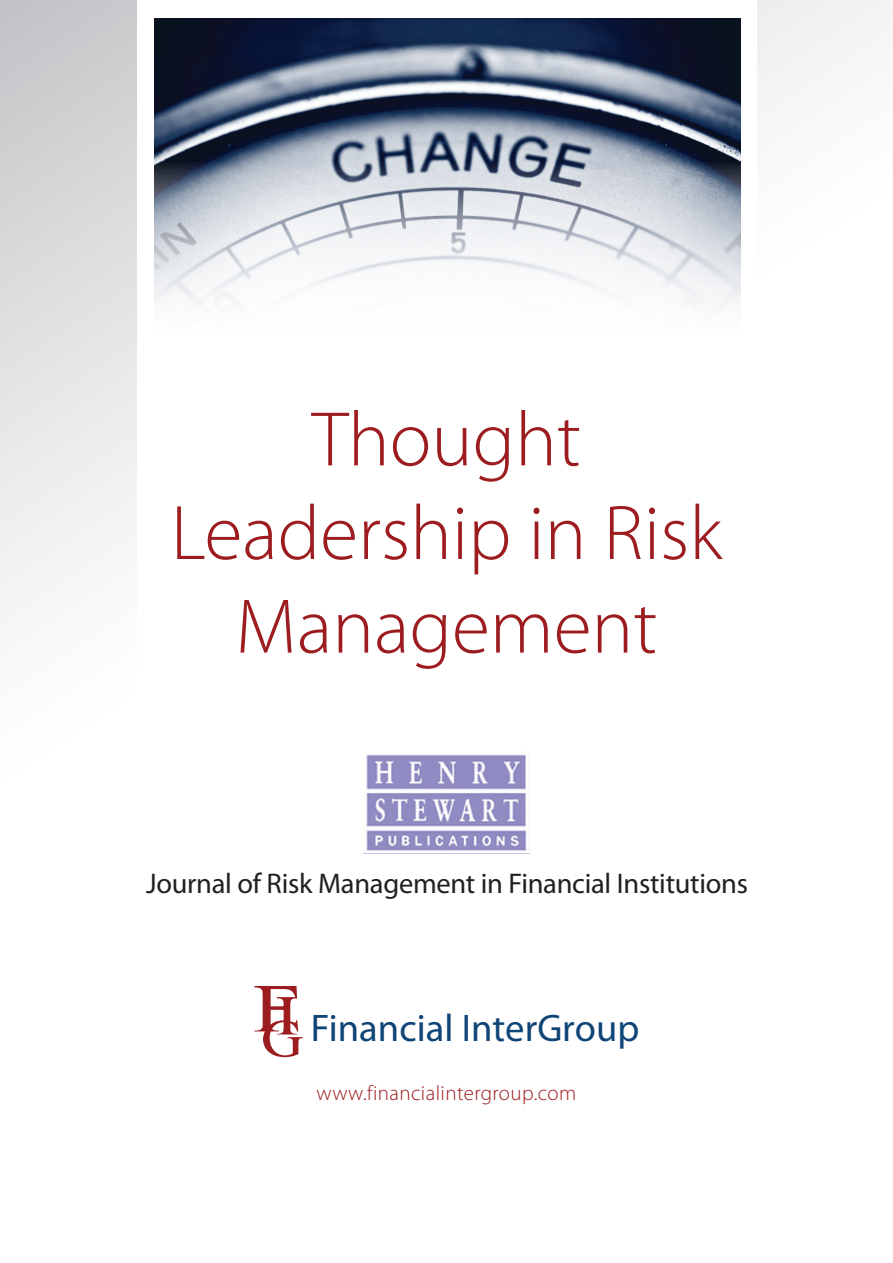
<style>
.page{position:relative;width:893px;height:1263px;background:#fff}
.page>*{position:absolute;margin:0;border:0;box-sizing:border-box;transform-origin:0 0}
.t1{font:300 78px/93.6px "Myriad Pro";color:#9c1c1f;text-align:center}
.t2{font:38.55px "Myriad Pro";color:#0e4476}
.t3{font:28.5px "Myriad Pro";letter-spacing:-.01em;color:#231f20}
.t4{font:300 21px "Myriad Pro";letter-spacing:.02em;color:#9c1c1f}
</style>
<div class="page">
<svg style="left:0;top:0;width:893px;height:612px"></svg>
<div style="left:137px;top:0;width:619px;height:887px;background:#fff"></div>
<img style="left:154px;top:18px;width:586px;height:287px">
<svg style="left:255px;top:986px;width:48px;height:71px"></svg>
<img style="left:366px;top:754px;width:161px;height:97px">
<h1 class="t1" style="left:171px;top:392px;width:553px">Thought<br>Leadership in Risk<br>Management</h1>
<p class="t3" style="left:146px;top:865px;width:603px">Journal of Risk Management in Financial Institutions</p>
<h2 class="t2" style="left:311px;top:1004px;width:330px">Financial InterGroup</h2>
<p class="t4" style="left:317px;top:1081px;width:261px">www.financialintergroup.com</p>
</div>
